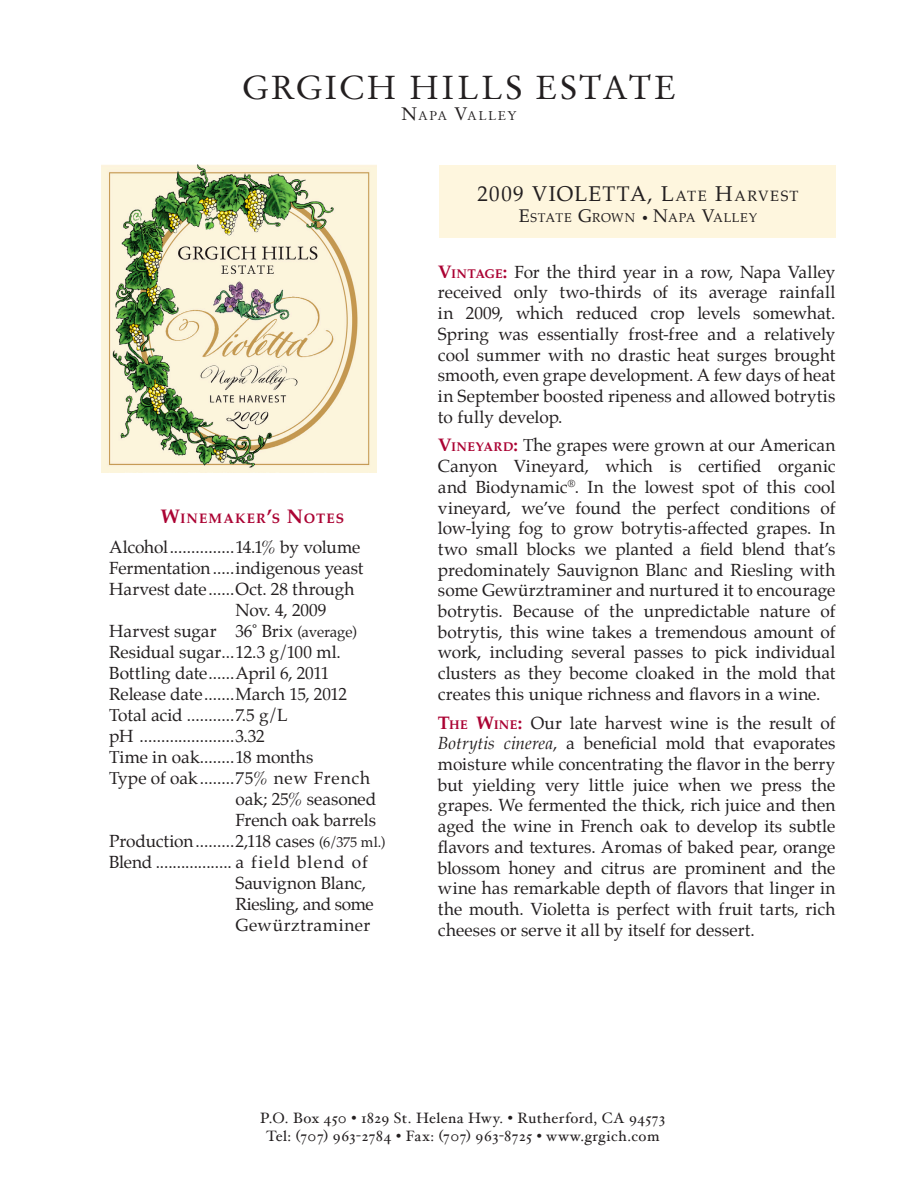
<style>
.page{position:relative;width:918px;height:1188px;background:#fff}
.page>*{position:absolute;margin:0;border:0;box-sizing:border-box;transform-origin:0 0}
.t1{font:33px "Stempel Garamond";letter-spacing:.065em;color:#231f20}
.t2{font:21px "Palatino";letter-spacing:.06em;color:#231f20}
.t3{font:17.25px/20.7px "Palatino";letter-spacing:-.005em;color:#231f20;text-align:justify}
.t4{font:17.25px "Palatino";letter-spacing:.06em;color:#231f20}
.t5{font:17.25px "Palatino";letter-spacing:.025em;color:#231f20}
.t6{font:15px "Hoefler Text";letter-spacing:.025em;color:#231f20}
.t7{font:700 13.65px "Palatino";letter-spacing:.08em;color:#ab0333}
.t8{font:12.6px "Palatino";letter-spacing:.05em;color:#231f20}
.t9{font:12.6px "Stempel Garamond";letter-spacing:.105em;color:#231f20}
.s1{font-size:18px}
.s2{font-size:19.5px}
.s3{font-size:15px}
.s4{font-size:14.25px}
.s5{font-style:inherit}
.s6{font-size:14.7px}
.s7{font-size:12px}
.s8{font-weight:700;font-size:18px;color:#ab0333}
.s9{font-weight:700;font-size:12.6px;color:#ab0333}
.s10{font-style:italic}
</style>
<div class="page">
<img style="left:102px;top:164px;width:274px;height:309px">
<div style="left:440px;top:165px;width:396px;height:73px;background:#fef6de"></div>
<p class="t1" style="left:242px;top:68px;width:436px">GRGICH HILLS ESTATE</p>
<p class="t9" style="left:401px;top:109px;width:117px"><span class="s1">N</span>APA <span class="s1">V</span>ALLEY</p>
<p class="t7" style="left:160px;top:506px;width:185px"><span class="s2">W</span>INEMAKER<span class="s2">’</span>S <span class="s2">N</span>OTES</p>
<p class="t3" style="left:109px;top:536px;width:252px">Alcohol...............14.1% by volume</p>
<p class="t3" style="left:109px;top:557px;width:256px">Fermentation.....indigenous yeast</p>
<p class="t3" style="left:109px;top:578px;width:247px">Harvest date......Oct. 28 through</p>
<p class="t3" style="left:235px;top:599px;width:92px">Nov. 4, 2009</p>
<p class="t3" style="left:109px;top:620px;width:249px">Harvest sugar 36˚ Brix <span class="s3">(average)</span></p>
<p class="t3" style="left:109px;top:641px;width:233px">Residual sugar...12.3 g/100 ml.</p>
<p class="t3" style="left:109px;top:662px;width:222px">Bottling date......April 6, 2011</p>
<p class="t3" style="left:109px;top:683px;width:239px">Release date.......March 15, 2012</p>
<p class="t3" style="left:109px;top:704px;width:180px">Total acid ...........7.5 g/L</p>
<p class="t3" style="left:109px;top:725px;width:157px">pH ......................3.32</p>
<p class="t3" style="left:109px;top:746px;width:206px">Time in oak........18 months</p>
<p class="t5" style="left:109px;top:763px;width:262px">Type of oak........75% new French</p>
<p class="t3" style="left:235px;top:788px;width:142px">oak; 25% seasoned<br>French oak barrels</p>
<p class="t3" style="left:109px;top:830px;width:277px">Production.........2,118 cases <span class="s4">(6/375 ml.)</span></p>
<p class="t4" style="left:109px;top:847px;width:260px">Blend .................. a field blend of</p>
<p class="t3" style="left:235px;top:872px;width:132px">Sauvignon Blanc,</p>
<p class="t3" style="left:235px;top:893px;width:140px">Riesling, and some<br>Gewürztraminer</p>
<p class="t2" style="left:477px;top:176px;width:323px">2009 VIOLETTA, <span class="s5">L</span><span class="s6">ATE</span> <span class="s5">H</span><span class="s6">ARVEST</span></p>
<p class="t8" style="left:519px;top:208px;width:240px"><span class="s1">E</span>STATE <span class="s1">G</span>ROWN <span class="s7">•</span> <span class="s1">N</span>APA <span class="s1">V</span>ALLEY</p>
<p class="t3" style="left:438px;top:261px;width:399px"><span class="s8">V</span><span class="s9">INTAGE</span><span class="s8">:</span> For the third year in a row, Napa Valley received only two-thirds of its average rainfall in 2009, which reduced crop levels somewhat.<br>Spring was essentially frost-free and a relatively cool summer with no drastic heat surges brought smooth, even grape development. A few days of heat in September boosted ripeness and allowed botrytis to fully develop.</p>
<p class="t3" style="left:438px;top:435px;width:399px"><span class="s8">V</span><span class="s9">INEYARD</span><span class="s8">:</span> The grapes were grown at our American Canyon Vineyard, which is certified organic and Biodynamic<sup>®</sup>. In the lowest spot of this cool vineyard, we’ve found the perfect conditions of low-lying fog to grow botrytis-affected grapes. In two small blocks we planted a field blend that’s predominately Sauvignon Blanc and Riesling with some Gewürztraminer and nurtured it to encourage botrytis. Because of the unpredictable nature of botrytis, this wine takes a tremendous amount of work, including several passes to pick individual clusters as they become cloaked in the mold that creates this unique richness and flavors in a wine.</p>
<p class="t3" style="left:438px;top:712px;width:399px"><span class="s8">T</span><span class="s9">HE</span> <span class="s8">W</span><span class="s9">INE</span><span class="s8">:</span> Our late harvest wine is the result of <span class="s10">Botrytis cinerea</span>, a beneficial mold that evaporates moisture while concentrating the flavor in the berry but yielding very little juice when we press the grapes. We fermented the thick, rich juice and then aged the wine in French oak to develop its subtle flavors and textures. Aromas of baked pear, orange blossom honey and citrus are prominent and the wine has remarkable depth of flavors that linger in the mouth. Violetta is perfect with fruit tarts, rich cheeses or serve it all by itself for dessert.</p>
<p class="t6" style="left:260px;top:1109px;width:406px">P.O. Box 450 • 1829 St. Helena Hwy. • Rutherford, CA 94573</p>
<p class="t6" style="left:266px;top:1127px;width:395px">Tel: (707) 963-2784 • Fax: (707) 963-8725 • www.grgich.com</p>
</div>
